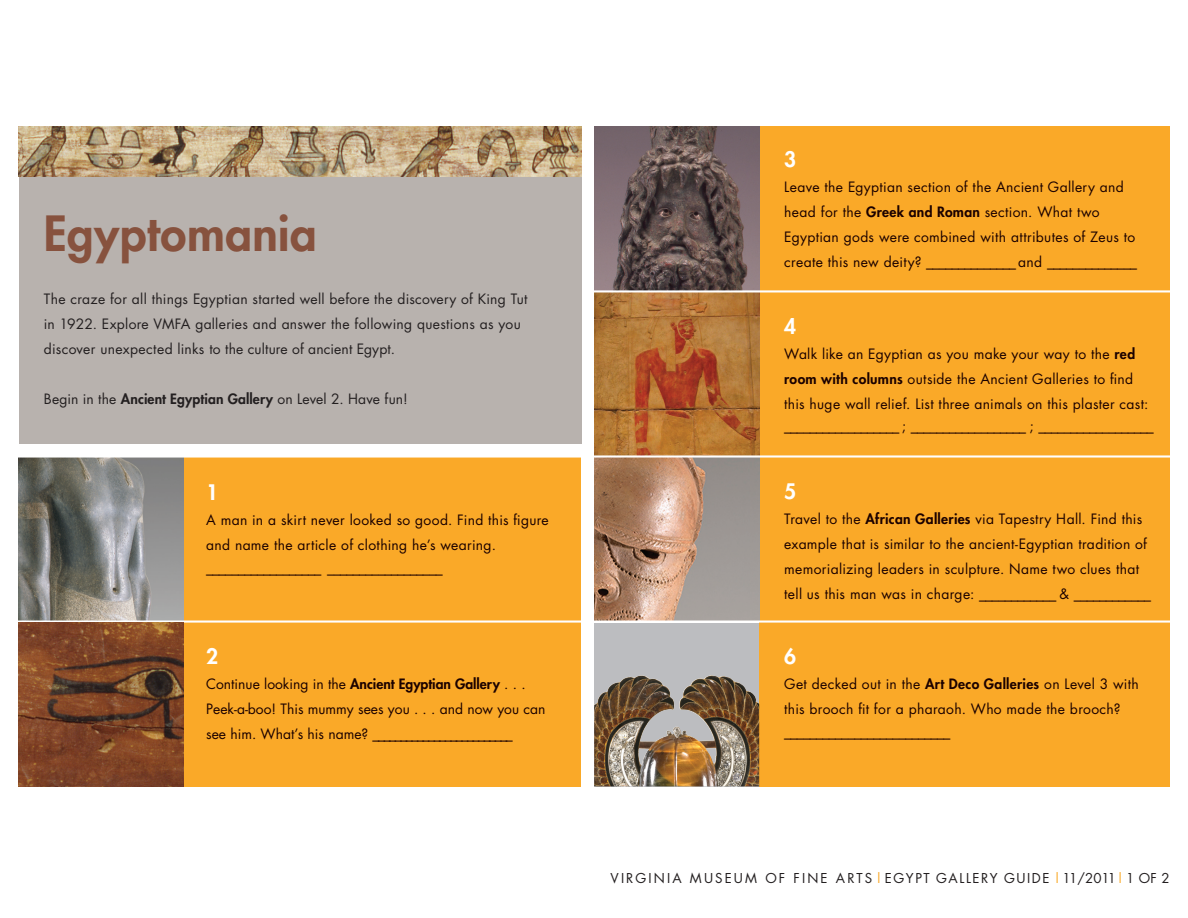
<style>
.page{position:relative;width:1188px;height:918px;background:#fff}
.page>*{position:absolute;margin:0;border:0;box-sizing:border-box;transform-origin:0 0}
.t1{font:800 47.25px "Futura";letter-spacing:.01em;color:#87523e}
._410_Tweet_Number{font:800 20.85px "Futura";color:#fff}
._430_Tweet_Prompt{font:13.95px/25px "Futura";letter-spacing:.02em;color:#1b0100}
.t2{font:13.95px/25px "Futura";letter-spacing:.02em;color:#231f20}
._430_Tweet_Prompt-2{font:13.95px/25px "Futura";color:#1b0100}
._440_Tweet_Tweet{font:13.95px/25px "Futura";letter-spacing:.025em;color:#1b0100}
.t3{font:13.2px "Futura";letter-spacing:.13em;color:#231f20}
.s1{font-weight:800}
.s2{color:#faa928}
</style>
<div class="page">
<img style="left:594px;top:623px;width:165px;height:163px">
<div style="left:759px;top:126px;width:410px;height:661px;background:#faa928"></div>
<img style="left:594px;top:126px;width:165px;height:495px">
<hr style="left:582px;top:621px;width:600px;height:2px;background:#fff">
<hr style="left:582px;top:455px;width:600px;height:3px;background:#fff">
<hr style="left:582px;top:290px;width:600px;height:2px;background:#fff">
<img style="left:607px;top:675px;width:107px;height:66px">
<div style="left:19px;top:169px;width:562px;height:275px;background:#b8b2ae"></div>
<div style="left:184px;top:456px;width:397px;height:331px;background:#faa928"></div>
<img style="left:19px;top:458px;width:165px;height:329px">
<hr style="left:0;top:621px;width:594px;height:2px;background:#fff">
<hr style="left:0;top:455px;width:594px;height:3px;background:#fff">
<img style="left:19px;top:126px;width:562px;height:50px">
<p class="t1" style="left:44px;top:202px;width:274px">Egyptomania</p>
<p class="t2" style="left:44px;top:286px;width:485px">The craze for all things Egyptian started well before the discovery of King Tut in 1922. Explore VMFA galleries and answer the following questions as you discover unexpected links to the culture of ancient Egypt.</p>
<p class="t2" style="left:44px;top:386px;width:365px">Begin in the <span class="s1">Ancient Egyptian Gallery</span> on Level 2. Have fun!</p>
<p class="_410_Tweet_Number" style="left:206px;top:479px;width:14px">1</p>
<p class="_440_Tweet_Tweet" style="left:206px;top:508px;width:344px">A man in a skirt never looked so good. Find this figure and name the article of clothing he’s wearing.</p>
<p class="_440_Tweet_Tweet" style="left:206px;top:555px;width:238px">__________________ __________________</p>
<p class="_410_Tweet_Number" style="left:206px;top:643px;width:14px">2</p>
<p class="_430_Tweet_Prompt-2" style="left:206px;top:671px;width:341px">Continue looking in the <span class="s1">Ancient Egyptian Gallery</span> . . .<br>Peek-a-boo! This mummy sees you . . . and now you can see him. What’s his name? _________________________</p>
<p class="_410_Tweet_Number" style="left:784px;top:145px;width:14px">3</p>
<p class="_430_Tweet_Prompt" style="left:784px;top:174px;width:354px">Leave the Egyptian section of the Ancient Gallery and head for the <span class="s1">Greek and Roman</span> section. What two Egyptian gods were combined with attributes of Zeus to create this new deity? ______________ and ______________</p>
<p class="_410_Tweet_Number" style="left:784px;top:313px;width:14px">4</p>
<p class="_430_Tweet_Prompt" style="left:784px;top:341px;width:366px">Walk like an Egyptian as you make your way to the <span class="s1">red room with columns</span> outside the Ancient Galleries to find this huge wall relief. List three animals on this plaster cast:</p>
<p class="_430_Tweet_Prompt" style="left:784px;top:414px;width:371px">__________________ ; __________________ ; __________________</p>
<p class="_410_Tweet_Number" style="left:784px;top:478px;width:14px">5</p>
<p class="_430_Tweet_Prompt" style="left:784px;top:506px;width:368px">Travel to the <span class="s1">African Galleries</span> via Tapestry Hall. Find this example that is similar to the ancient-Egyptian tradition of memorializing leaders in sculpture. Name two clues that tell us this man was in charge: ____________ &amp; ____________</p>
<p class="_410_Tweet_Number" style="left:784px;top:643px;width:14px">6</p>
<p class="_430_Tweet_Prompt" style="left:784px;top:671px;width:356px">Get decked out in the <span class="s1">Art Deco Galleries</span> on Level 3 with this brooch fit for a pharaoh. Who made the brooch?</p>
<p class="_430_Tweet_Prompt" style="left:784px;top:719px;width:168px">__________________________</p>
<p class="t3" style="left:611px;top:869px;width:561px">VIRGINIA MUSEUM OF FINE ARTS <span class="s2">|</span>EGYPT GALLERY GUIDE <span class="s2">|</span>11/2011 <span class="s2">|</span>1 OF 2</p>
</div>
